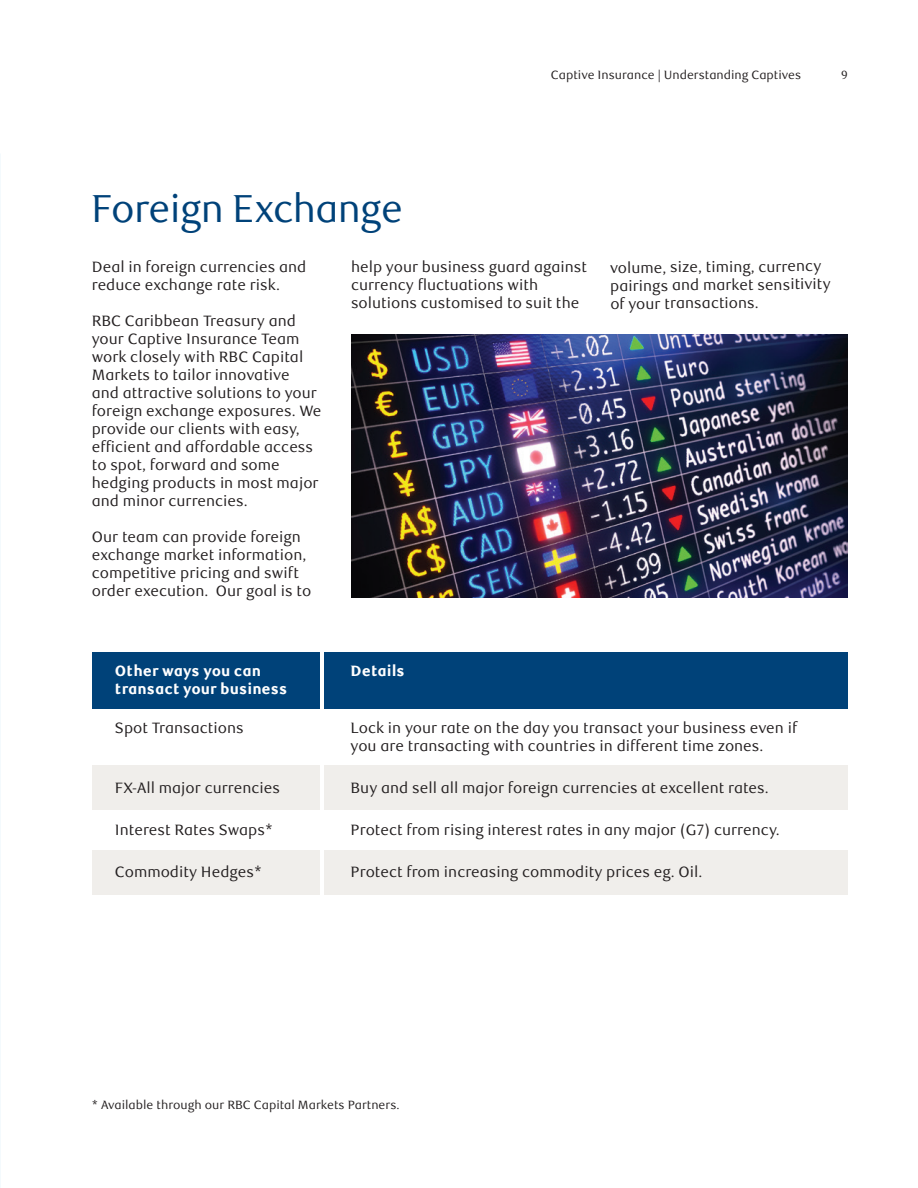
<style>
.page{position:relative;width:918px;height:1188px;background:#fff}
.page>*{position:absolute;margin:0;border:0;box-sizing:border-box;transform-origin:0 0}
.t1{font:39px "RBC Display";color:#004279}
.t2{font:15px/18px "RBC Text";color:#231f20}
.t3{font:800 15px/18px "RBC Text";color:#fff}
.t4{font:12px "RBC Text";color:#231f20}
</style>
<div class="page">
<img style="left:351px;top:335px;width:497px;height:262px">
<div style="left:92px;top:652px;width:227px;height:56px;background:#004279"></div>
<div style="left:325px;top:652px;width:523px;height:56px;background:#004279"></div>
<div style="left:92px;top:850px;width:227px;height:45px;background:#f0eeeb"></div>
<div style="left:325px;top:850px;width:523px;height:45px;background:#f0eeeb"></div>
<div style="left:92px;top:765px;width:227px;height:44px;background:#f0eeeb"></div>
<div style="left:325px;top:765px;width:523px;height:44px;background:#f0eeeb"></div>
<p class="t4" style="left:551px;top:68px;width:252px">Captive Insurance | Understanding Captives</p>
<p class="t4" style="left:841px;top:68px;width:8px">9</p>
<h1 class="t1" style="left:92px;top:186px;width:312px">Foreign Exchange</h1>
<p class="t2" style="left:92px;top:258px;width:216px">Deal in foreign currencies and reduce exchange rate risk.</p>
<p class="t2" style="left:92px;top:312px;width:231px">RBC Caribbean Treasury and your Captive Insurance Team work closely with RBC Capital<br>Markets to tailor innovative<br>and attractive solutions to your foreign exchange exposures. We provide our clients with easy, efficient and affordable access to spot, forward and some hedging products in most major and minor currencies.</p>
<p class="t2" style="left:92px;top:528px;width:221px">Our team can provide foreign exchange market information, competitive pricing and swift order execution. Our goal is to</p>
<p class="t2" style="left:351px;top:258px;width:238px">help your business guard against currency fluctuations with solutions customised to suit the</p>
<p class="t2" style="left:609px;top:260px;width:222px;rotate:-1deg">volume, size, timing, currency pairings and market sensitivity of your transactions.</p>
<p class="t3" style="left:115px;top:663px;width:174px">Other ways you can transact your business</p>
<p class="t3" style="left:351px;top:663px;width:56px">Details</p>
<p class="t2" style="left:351px;top:719px;width:448px">Lock in your rate on the day you transact your business even if you are transacting with countries in different time zones.</p>
<p class="t2" style="left:351px;top:779px;width:420px">Buy and sell all major foreign currencies at excellent rates.</p>
<p class="t2" style="left:351px;top:821px;width:431px">Protect from rising interest rates in any major (G7) currency.</p>
<p class="t2" style="left:351px;top:863px;width:353px">Protect from increasing commodity prices eg. Oil.</p>
<p class="t2" style="left:115px;top:719px;width:130px">Spot Transactions</p>
<p class="t2" style="left:115px;top:779px;width:167px">FX-All major currencies</p>
<p class="t2" style="left:115px;top:821px;width:159px">Interest Rates Swaps*</p>
<p class="t2" style="left:115px;top:863px;width:149px">Commodity Hedges*</p>
<p class="t4" style="left:92px;top:1098px;width:309px">* Available through our RBC Capital Markets Partners.</p>
</div>
